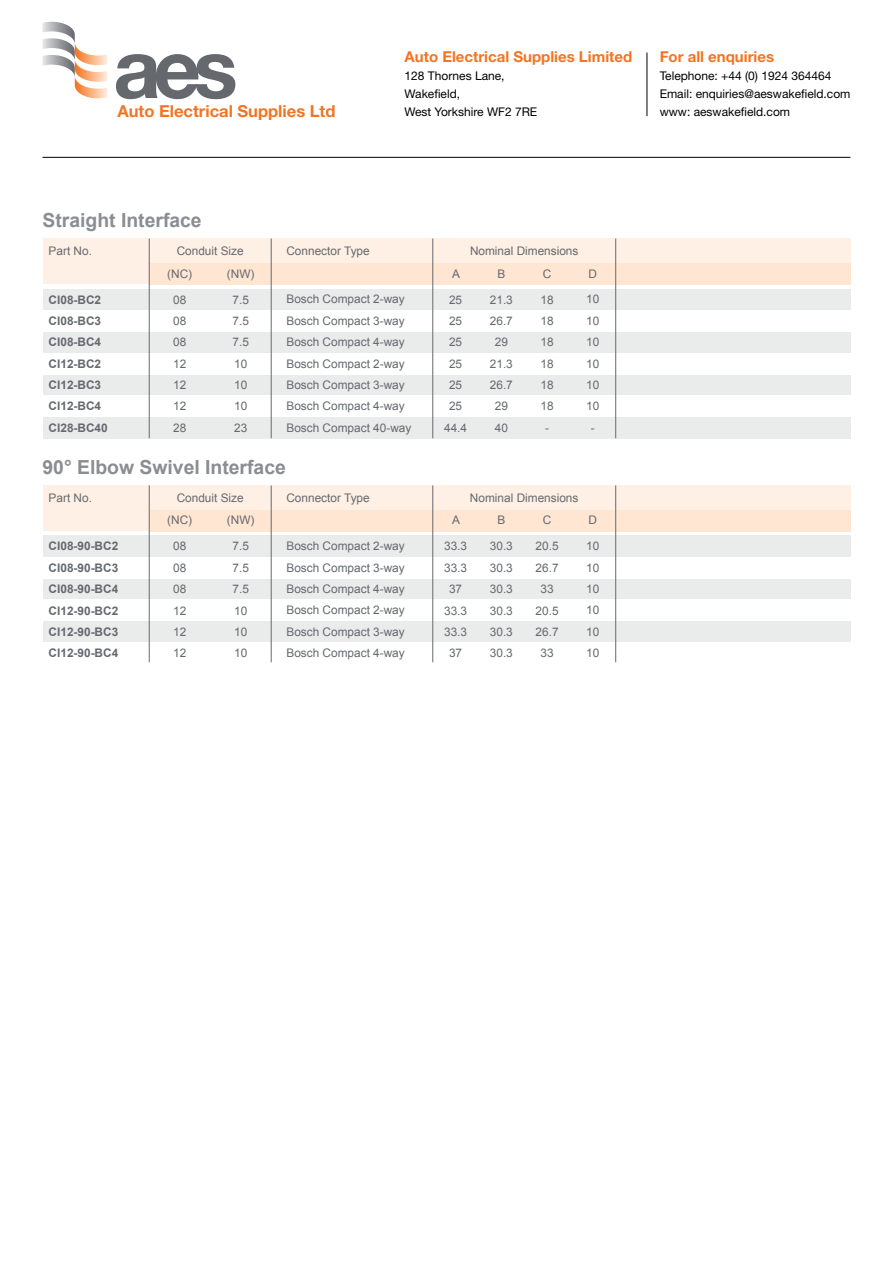
<style>
.page{position:relative;width:893px;height:1263px;background:#fff}
.page>*{position:absolute;margin:0;border:0;box-sizing:border-box;transform-origin:0 0}
.t1{font:700 19.35px "Arial";color:#8a8d91}
.t2{font:700 16.5px "Helvetica Neue";color:#f37421}
.t3{font:700 15px "Helvetica Neue";color:#f37421}
.t4{font:12px/18px "Helvetica Neue";color:#000}
.t5{font:11.85px/21.3px "Arial";color:#65696e;text-align:center}
.t6{font:700 11.85px/21.3px "Arial";color:#65696e;text-align:justify}
</style>
<div class="page">
<hr style="left:43px;top:157px;width:807px;height:1px;background:#000">
<div style="left:43px;top:536px;width:807px;height:21px;background:#eaebeb"></div>
<div style="left:43px;top:578px;width:807px;height:22px;background:#eaebeb"></div>
<div style="left:43px;top:621px;width:807px;height:21px;background:#eaebeb"></div>
<div style="left:43px;top:485px;width:807px;height:46px;background:#fff0e5"></div>
<div style="left:149px;top:510px;width:701px;height:21px;background:#fee6d3"></div>
<hr style="left:149px;top:485px;width:1px;height:177px;background:#65696e">
<hr style="left:271px;top:485px;width:1px;height:177px;background:#65696e">
<hr style="left:432px;top:485px;width:1px;height:177px;background:#65696e">
<hr style="left:615px;top:485px;width:1px;height:177px;background:#65696e">
<div style="left:43px;top:289px;width:807px;height:21px;background:#eaebeb"></div>
<div style="left:43px;top:331px;width:807px;height:22px;background:#eaebeb"></div>
<div style="left:43px;top:374px;width:807px;height:22px;background:#eaebeb"></div>
<div style="left:43px;top:417px;width:807px;height:21px;background:#eaebeb"></div>
<div style="left:43px;top:239px;width:807px;height:45px;background:#fff0e5"></div>
<div style="left:149px;top:263px;width:701px;height:21px;background:#fee6d3"></div>
<hr style="left:149px;top:239px;width:1px;height:199px;background:#65696e">
<hr style="left:271px;top:239px;width:1px;height:199px;background:#65696e">
<hr style="left:432px;top:239px;width:1px;height:199px;background:#65696e">
<hr style="left:615px;top:239px;width:1px;height:199px;background:#65696e">
<hr style="left:647px;top:53px;width:1px;height:63px;background:#000">
<svg style="left:116px;top:54px;width:119px;height:45px"></svg>
<svg style="left:43px;top:22px;width:64px;height:76px"></svg>
<p class="t3" style="left:405px;top:48px;width:229px">Auto Electrical Supplies Limited</p>
<p class="t4" style="left:405px;top:67px;width:134px">128 Thornes Lane,<br>Wakefield,<br>West Yorkshire WF2 7RE</p>
<p class="t3" style="left:660px;top:48px;width:116px">For all enquiries</p>
<p class="t4" style="left:660px;top:67px;width:192px">Telephone: +44 (0) 1924 364464<br>Email: enquiries@aeswakefield.com</p>
<h2 class="t2" style="left:117px;top:101px;width:220px">Auto Electrical Supplies Ltd</h2>
<p class="t4" style="left:660px;top:103px;width:132px">www: aeswakefield.com</p>
<h1 class="t1" style="left:43px;top:209px;width:161px">Straight Interface</h1>
<p class="t5" style="left:49px;top:240px;width:45px">Part No.</p>
<p class="t5" style="left:177px;top:240px;width:69px">Conduit Size</p>
<p class="t5" style="left:286px;top:240px;width:85px">Connector Type</p>
<p class="t5" style="left:167px;top:263px;width:26px">(NC)</p>
<p class="t5" style="left:227px;top:263px;width:29px">(NW)</p>
<p class="t5" style="left:470px;top:240px;width:110px">Nominal Dimensions</p>
<p class="t5" style="left:452px;top:263px;width:9px">A</p>
<p class="t5" style="left:497px;top:263px;width:9px">B</p>
<p class="t5" style="left:543px;top:263px;width:10px">C</p>
<p class="t5" style="left:589px;top:263px;width:10px">D</p>
<p class="t6" style="left:49px;top:289px;width:61px;text-align:left">CI08-BC2<br>CI08-BC3<br>CI08-BC4<br>CI12-BC2<br>CI12-BC3<br>CI12-BC4<br>CI28-BC40</p>
<p class="t5" style="left:173px;top:289px;width:15px;text-align:justify">08<br>08<br>08<br>12<br>12<br>12<br>28</p>
<p class="t5" style="left:232px;top:289px;width:18px;text-align:left">7.5<br>7.5<br>7.5<br>10<br>10<br>10<br>23</p>
<p class="t5" style="left:286px;top:289px;width:126px;text-align:left">Bosch Compact 2-way<br>Bosch Compact 3-way<br>Bosch Compact 4-way<br>Bosch Compact 2-way<br>Bosch Compact 3-way<br>Bosch Compact 4-way<br>Bosch Compact 40-way</p>
<p class="t5" style="left:444px;top:289px;width:25px">25<br>25<br>25<br>25<br>25<br>25<br>44.4</p>
<p class="t5" style="left:490px;top:289px;width:25px">21.3<br>26.7<br>29<br>21.3<br>26.7<br>29<br>40</p>
<p class="t5" style="left:540px;top:289px;width:15px">18<br>18<br>18<br>18<br>18<br>18 -</p>
<p class="t5" style="left:586px;top:289px;width:15px">10<br>10<br>10<br>10<br>10<br>10 -</p>
<h1 class="t1" style="left:43px;top:456px;width:245px">90° Elbow Swivel Interface</h1>
<p class="t5" style="left:49px;top:487px;width:45px">Part No.</p>
<p class="t5" style="left:177px;top:487px;width:69px">Conduit Size</p>
<p class="t5" style="left:286px;top:487px;width:85px">Connector Type</p>
<p class="t5" style="left:167px;top:510px;width:26px">(NC)</p>
<p class="t5" style="left:227px;top:510px;width:29px">(NW)</p>
<p class="t5" style="left:470px;top:487px;width:110px">Nominal Dimensions</p>
<p class="t5" style="left:452px;top:510px;width:9px">A</p>
<p class="t5" style="left:497px;top:510px;width:9px">B</p>
<p class="t5" style="left:543px;top:510px;width:10px">C</p>
<p class="t5" style="left:589px;top:510px;width:10px">D</p>
<p class="t6" style="left:49px;top:536px;width:71px">CI08-90-BC2<br>CI08-90-BC3<br>CI08-90-BC4<br>CI12-90-BC2<br>CI12-90-BC3<br>CI12-90-BC4</p>
<p class="t5" style="left:173px;top:536px;width:15px;text-align:justify">08<br>08<br>08<br>12<br>12<br>12</p>
<p class="t5" style="left:232px;top:536px;width:18px;text-align:left">7.5<br>7.5<br>7.5<br>10<br>10<br>10</p>
<p class="t5" style="left:286px;top:535px;width:120px;text-align:justify">Bosch Compact 2-way Bosch Compact 3-way Bosch Compact 4-way Bosch Compact 2-way Bosch Compact 3-way Bosch Compact 4-way</p>
<p class="t5" style="left:444px;top:536px;width:25px">33.3<br>33.3<br>37<br>33.3<br>33.3<br>37</p>
<p class="t5" style="left:490px;top:536px;width:25px;text-align:justify">30.3<br>30.3<br>30.3<br>30.3<br>30.3<br>30.3</p>
<p class="t5" style="left:536px;top:536px;width:25px">20.5<br>26.7<br>33<br>20.5<br>26.7<br>33</p>
<p class="t5" style="left:586px;top:536px;width:15px;text-align:justify">10<br>10<br>10<br>10<br>10<br>10</p>
</div>
